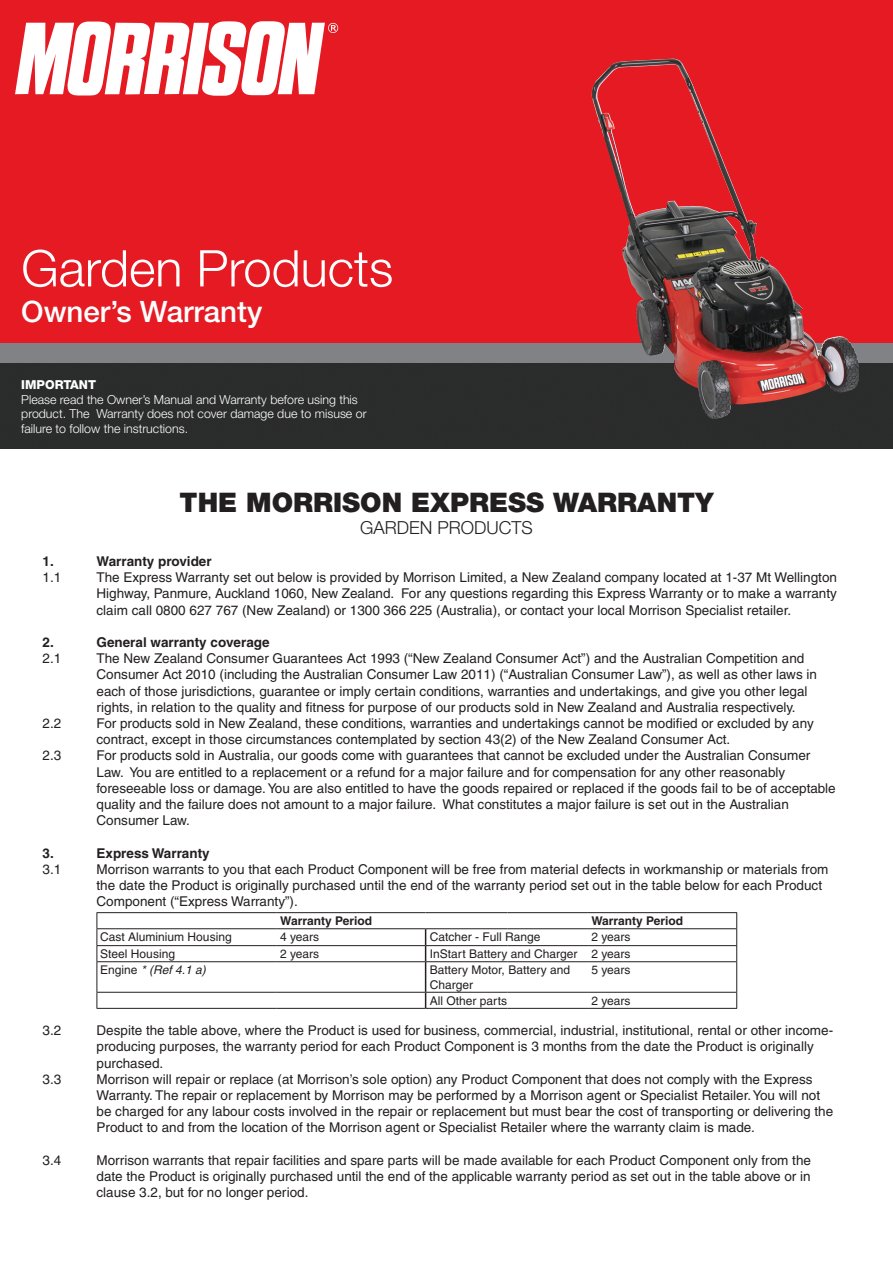
<style>
.page{position:relative;width:893px;height:1263px;background:#fff}
.page>*{position:absolute;margin:0;border:0;box-sizing:border-box;transform-origin:0 0}
.t1{font:300 50.55px "Helvetica Neue";color:#fff}
.t2{font:500 29.55px "Helvetica Neue";color:#fff}
.t3{font:900 27px "Helvetica Neue";color:#231f20}
.t4{font:300 18px "Helvetica Neue";color:#231f20}
.t5{font:13.5px/16.2px "Helvetica";color:#231f20}
.t6{font:700 13.5px "Helvetica";color:#231f20}
.t7{font:300 12.3px/14.9px "Helvetica Neue";color:#fff}
.t8{font:800 12.3px "Helvetica Neue";color:#fff}
.t9{font:12px/14.4px "Helvetica";color:#231f20}
.t10{font:700 12px "Helvetica";color:#231f20}
.t11{font:italic 12px "Helvetica";color:#231f20}
.s1{font-style:normal}
</style>
<div class="page">
<div style="left:0;top:0;width:893px;height:449px;background:#e51a23"></div>
<div style="left:0;top:343px;width:893px;height:21px;background:#808285"></div>
<div style="left:0;top:364px;width:893px;height:85px;background:#2b2b2b"></div>
<hr style="left:97px;top:912px;width:180px;height:1px;background:#231f20">
<hr style="left:508px;top:912px;width:80px;height:1px;background:#231f20">
<hr style="left:588px;top:912px;width:149px;height:1px;background:#231f20">
<hr style="left:97px;top:928px;width:180px;height:1px;background:#231f20">
<hr style="left:508px;top:928px;width:80px;height:1px;background:#231f20">
<hr style="left:588px;top:928px;width:149px;height:1px;background:#231f20">
<hr style="left:97px;top:945px;width:180px;height:1px;background:#231f20">
<hr style="left:426px;top:945px;width:82px;height:1px;background:#231f20">
<hr style="left:508px;top:945px;width:80px;height:1px;background:#231f20">
<hr style="left:588px;top:945px;width:149px;height:1px;background:#231f20">
<hr style="left:97px;top:961px;width:180px;height:1px;background:#231f20">
<hr style="left:426px;top:961px;width:82px;height:1px;background:#231f20">
<hr style="left:508px;top:961px;width:80px;height:1px;background:#231f20">
<hr style="left:588px;top:961px;width:149px;height:1px;background:#231f20">
<hr style="left:97px;top:992px;width:180px;height:1px;background:#231f20">
<hr style="left:426px;top:992px;width:82px;height:1px;background:#231f20">
<hr style="left:508px;top:992px;width:80px;height:1px;background:#231f20">
<hr style="left:588px;top:992px;width:149px;height:1px;background:#231f20">
<hr style="left:97px;top:1008px;width:180px;height:1px;background:#231f20">
<hr style="left:426px;top:1008px;width:82px;height:1px;background:#231f20">
<hr style="left:508px;top:1008px;width:80px;height:1px;background:#231f20">
<hr style="left:588px;top:1008px;width:149px;height:1px;background:#231f20">
<svg style="left:425px;top:929px;width:1px;height:32px"></svg>
<hr style="left:425px;top:962px;width:1px;height:30px;background:#231f20">
<svg style="left:425px;top:993px;width:1px;height:15px"></svg>
<hr style="left:277px;top:945px;width:149px;height:1px;background:#231f20">
<hr style="left:277px;top:961px;width:149px;height:1px;background:#231f20">
<hr style="left:277px;top:992px;width:149px;height:1px;background:#231f20">
<hr style="left:277px;top:1008px;width:149px;height:1px;background:#231f20">
<hr style="left:277px;top:912px;width:149px;height:1px;background:#231f20">
<hr style="left:426px;top:912px;width:82px;height:1px;background:#231f20">
<hr style="left:277px;top:928px;width:149px;height:1px;background:#231f20">
<hr style="left:426px;top:928px;width:82px;height:1px;background:#231f20">
<svg style="left:97px;top:913px;width:1px;height:48px"></svg>
<hr style="left:97px;top:962px;width:1px;height:30px;background:#231f20">
<svg style="left:97px;top:992px;width:1px;height:16px"></svg>
<svg style="left:736px;top:913px;width:1px;height:48px"></svg>
<hr style="left:736px;top:962px;width:1px;height:30px;background:#231f20">
<svg style="left:736px;top:992px;width:1px;height:16px"></svg>
<svg style="left:15px;top:21px;width:323px;height:75px"></svg>
<img style="left:591px;top:59px;width:242px;height:361px">
<p class="t1" style="left:21px;top:237px;width:374px">Garden Products</p>
<p class="t2" style="left:21px;top:294px;width:243px">Owner’s Warranty</p>
<p class="t8" style="left:21px;top:377px;width:76px">IMPORTANT</p>
<p class="t7" style="left:21px;top:392px;width:347px">Please read the Owner’s Manual and Warranty before using this product. The Warranty does not cover damage due to misuse or failure to follow the instructions.</p>
<p class="t3" style="left:180px;top:486px;width:535px">THE MORRISON EXPRESS WARRANTY</p>
<p class="t4" style="left:360px;top:516px;width:174px">GARDEN PRODUCTS</p>
<p class="t6" style="left:43px;top:553px;width:13px">1.</p>
<p class="t6" style="left:97px;top:553px;width:117px">Warranty provider</p>
<p class="t5" style="left:43px;top:569px;width:20px">1.1</p>
<p class="t5" style="left:97px;top:569px;width:742px;text-align:justify">The Express Warranty set out below is provided by Morrison Limited, a New Zealand company located at 1-37 Mt Wellington Highway, Panmure, Auckland 1060, New Zealand. For any questions regarding this Express Warranty or to make a warranty claim call 0800 627 767 (New Zealand) or 1300 366 225 (Australia), or contact your local Morrison Specialist retailer.</p>
<p class="t6" style="left:43px;top:634px;width:13px">2.</p>
<p class="t6" style="left:97px;top:634px;width:175px">General warranty coverage</p>
<p class="t5" style="left:43px;top:650px;width:20px">2.1</p>
<p class="t5" style="left:97px;top:650px;width:722px">The New Zealand Consumer Guarantees Act 1993 (“New Zealand Consumer Act”) and the Australian Competition and Consumer Act 2010 (including the Australian Consumer Law 2011) (“Australian Consumer Law”), as well as other laws in each of those jurisdictions, guarantee or imply certain conditions, warranties and undertakings, and give you other legal rights, in relation to the quality and fitness for purpose of our products sold in New Zealand and Australia respectively.</p>
<p class="t5" style="left:43px;top:715px;width:20px">2.2</p>
<p class="t5" style="left:97px;top:715px;width:719px">For products sold in New Zealand, these conditions, warranties and undertakings cannot be modified or excluded by any contract, except in those circumstances contemplated by section 43(2) of the New Zealand Consumer Act.</p>
<p class="t5" style="left:43px;top:748px;width:20px">2.3</p>
<p class="t5" style="left:97px;top:748px;width:741px">For products sold in Australia, our goods come with guarantees that cannot be excluded under the Australian Consumer Law. You are entitled to a replacement or a refund for a major failure and for compensation for any other reasonably foreseeable loss or damage. You are also entitled to have the goods repaired or replaced if the goods fail to be of acceptable quality and the failure does not amount to a major failure. What constitutes a major failure is set out in the Australian Consumer Law.</p>
<p class="t6" style="left:43px;top:845px;width:13px">3.</p>
<p class="t6" style="left:97px;top:845px;width:115px">Express Warranty</p>
<p class="t5" style="left:43px;top:861px;width:20px">3.1</p>
<p class="t5" style="left:97px;top:861px;width:733px">Morrison warrants to you that each Product Component will be free from material defects in workmanship or materials from the date the Product is originally purchased until the end of the warranty period set out in the table below for each Product<br>Component (“Express Warranty”).</p>
<p class="t10" style="left:280px;top:914px;width:93px">Warranty Period</p>
<p class="t10" style="left:591px;top:914px;width:93px">Warranty Period</p>
<p class="t9" style="left:100px;top:930px;width:133px">Cast Aluminium Housing</p>
<p class="t9" style="left:280px;top:930px;width:41px">4 years</p>
<p class="t9" style="left:430px;top:930px;width:112px">Catcher - Full Range</p>
<p class="t9" style="left:591px;top:930px;width:41px">2 years</p>
<p class="t9" style="left:100px;top:947px;width:76px">Steel Housing</p>
<p class="t9" style="left:280px;top:947px;width:41px">2 years</p>
<p class="t9" style="left:430px;top:947px;width:149px">InStart Battery and Charger</p>
<p class="t9" style="left:591px;top:947px;width:41px">2 years</p>
<p class="t11" style="left:100px;top:963px;width:107px"><span class="s1">Engine</span> * (Ref 4.1 a)</p>
<p class="t9" style="left:430px;top:963px;width:142px">Battery Motor, Battery and<br>Charger</p>
<p class="t9" style="left:591px;top:963px;width:41px">5 years</p>
<p class="t9" style="left:430px;top:993px;width:79px">All Other parts</p>
<p class="t9" style="left:591px;top:993px;width:41px">2 years</p>
<p class="t5" style="left:43px;top:1022px;width:20px">3.2</p>
<p class="t5" style="left:97px;top:1022px;width:738px">Despite the table above, where the Product is used for business, commercial, industrial, institutional, rental or other income&shy;producing purposes, the warranty period for each Product Component is 3 months from the date the Product is originally purchased.</p>
<p class="t5" style="left:43px;top:1071px;width:20px">3.3</p>
<p class="t5" style="left:97px;top:1071px;width:738px">Morrison will repair or replace (at Morrison’s sole option) any Product Component that does not comply with the Express Warranty. The repair or replacement by Morrison may be performed by a Morrison agent or Specialist Retailer. You will not be charged for any labour costs involved in the repair or replacement but must bear the cost of transporting or delivering the Product to and from the location of the Morrison agent or Specialist Retailer where the warranty claim is made.</p>
<p class="t5" style="left:43px;top:1152px;width:20px">3.4</p>
<p class="t5" style="left:97px;top:1152px;width:716px;text-align:justify">Morrison warrants that repair facilities and spare parts will be made available for each Product Component only from the date the Product is originally purchased until the end of the applicable warranty period as set out in the table above or in clause 3.2, but for no longer period.</p>
</div>
